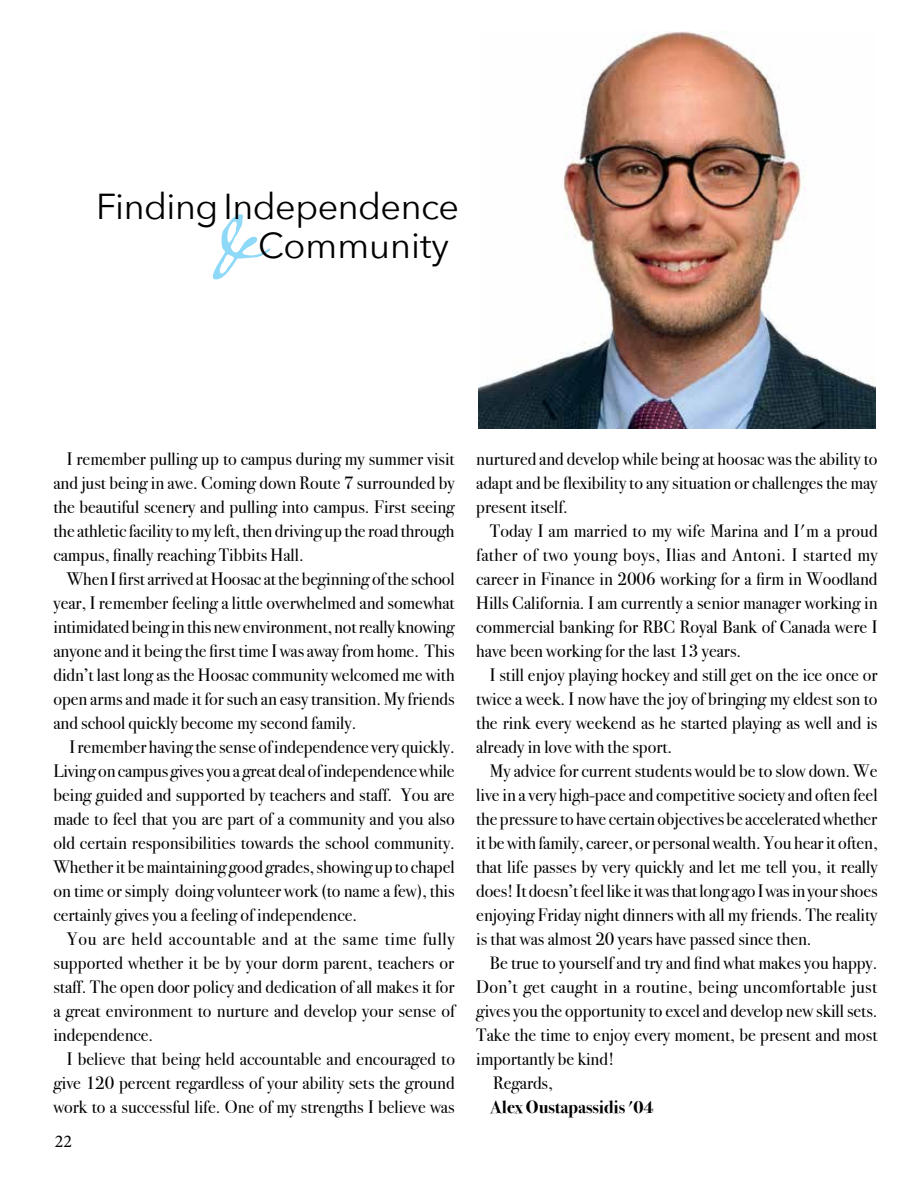
<style>
.page{position:relative;width:918px;height:1188px;background:#fff}
.page>*{position:absolute;margin:0;border:0;box-sizing:border-box;transform-origin:0 0}
.t1{font:129.75px "American Scribe";color:#8ed8f8}
.t2{font:36px/39px "Avenir Next";letter-spacing:-.015em;color:#000;text-align:right}
.t3{font:18px/24px "Bodoni Svty Two ITCTT";color:#000;text-align:justify}
.t4{font:18px "Bodoni Svty Two ITCTT";letter-spacing:.02em;color:#000}
.t5{font:700 18px "Bodoni Svty Two ITCTT";color:#000}
.t6{font:18px "Minion Pro";color:#000}
</style>
<div class="page">
<img style="left:478px;top:31px;width:398px;height:398px">
<h2 class="t2" style="left:96px;top:186px;width:365px">Finding Independence<br>Community</h2>
<h1 class="t1" style="left:194px;top:152px;width:72px">&amp;</h1>
<p class="t3" style="left:53px;top:445px;width:403px;text-indent:14px">I remember pulling up to campus during my summer visit and just being in awe. Coming down Route 7 surrounded by the beautiful scenery and pulling into campus. First seeing the athletic facility to my left, then driving up the road through campus, finally reaching Tibbits Hall.</p>
<p class="t3" style="left:53px;top:565px;width:403px;text-indent:14px">When I first arrived at Hoosac at the beginning of the school year, I remember feeling a little overwhelmed and somewhat intimidated being in this new environment, not really knowing anyone and it being the first time I was away from home. This didn’t last long as the Hoosac community welcomed me with open arms and made it for such an easy transition. My friends and school quickly become my second family.</p>
<p class="t3" style="left:53px;top:733px;width:403px;text-indent:16px">I remember having the sense of independence very quickly.<br>Living on campus gives you a great deal of independence while being guided and supported by teachers and staff. You are made to feel that you are part of a community and you also old certain responsibilities towards the school community.<br>Whether it be maintaining good grades, showing up to chapel on time or simply doing volunteer work (to name a few), this certainly gives you a feeling of independence.</p>
<p class="t3" style="left:53px;top:925px;width:403px;text-indent:14px">You are held accountable and at the same time fully supported whether it be by your dorm parent, teachers or staff. The open door policy and dedication of all makes it for a great environment to nurture and develop your sense of independence.</p>
<p class="t3" style="left:53px;top:1045px;width:403px;text-indent:14px">I believe that being held accountable and encouraged to give 120 percent regardless of your ability sets the ground work to a successful life. One of my strengths I believe was</p>
<p class="t6" style="left:55px;top:1129px;width:19px">22</p>
<p class="t3" style="left:476px;top:445px;width:403px">nurtured and develop while being at hoosac was the ability to adapt and be flexibility to any situation or challenges the may present itself.</p>
<p class="t3" style="left:476px;top:517px;width:403px;text-indent:14px">Today I am married to my wife Marina and I'm a proud father of two young boys, Ilias and Antoni. I started my career in Finance in 2006 working for a firm in Woodland Hills California. I am currently a senior manager working in commercial banking for RBC Royal Bank of Canada were I have been working for the last 13 years.</p>
<p class="t3" style="left:476px;top:661px;width:403px;text-indent:14px">I still enjoy playing hockey and still get on the ice once or twice a week. I now have the joy of bringing my eldest son to the rink every weekend as he started playing as well and is already in love with the sport.</p>
<p class="t3" style="left:476px;top:757px;width:403px;text-indent:14px">My advice for current students would be to slow down. We live in a very high-pace and competitive society and often feel the pressure to have certain objectives be accelerated whether it be with family, career, or personal wealth. You hear it often, that life passes by very quickly and let me tell you, it really does! It doesn’t feel like it was that long ago I was in your shoes enjoying Friday night dinners with all my friends. The reality is that was almost 20 years have passed since then.</p>
<p class="t3" style="left:490px;top:949px;width:389px">Be true to yourself and try and find what makes you happy.</p>
<p class="t4" style="left:476px;top:972px;width:402px">Don’t get caught in a routine, being uncomfortable just</p>
<p class="t3" style="left:476px;top:997px;width:403px">gives you the opportunity to excel and develop new skill sets.</p>
<p class="t3" style="left:476px;top:1021px;width:403px">Take the time to enjoy every moment, be present and most</p>
<p class="t3" style="left:476px;top:1045px;width:140px">importantly be kind!</p>
<p class="t3" style="left:493px;top:1069px;width:61px">Regards,</p>
<p class="t5" style="left:490px;top:1092px;width:165px">Alex Oustapassidis '04</p>
</div>
